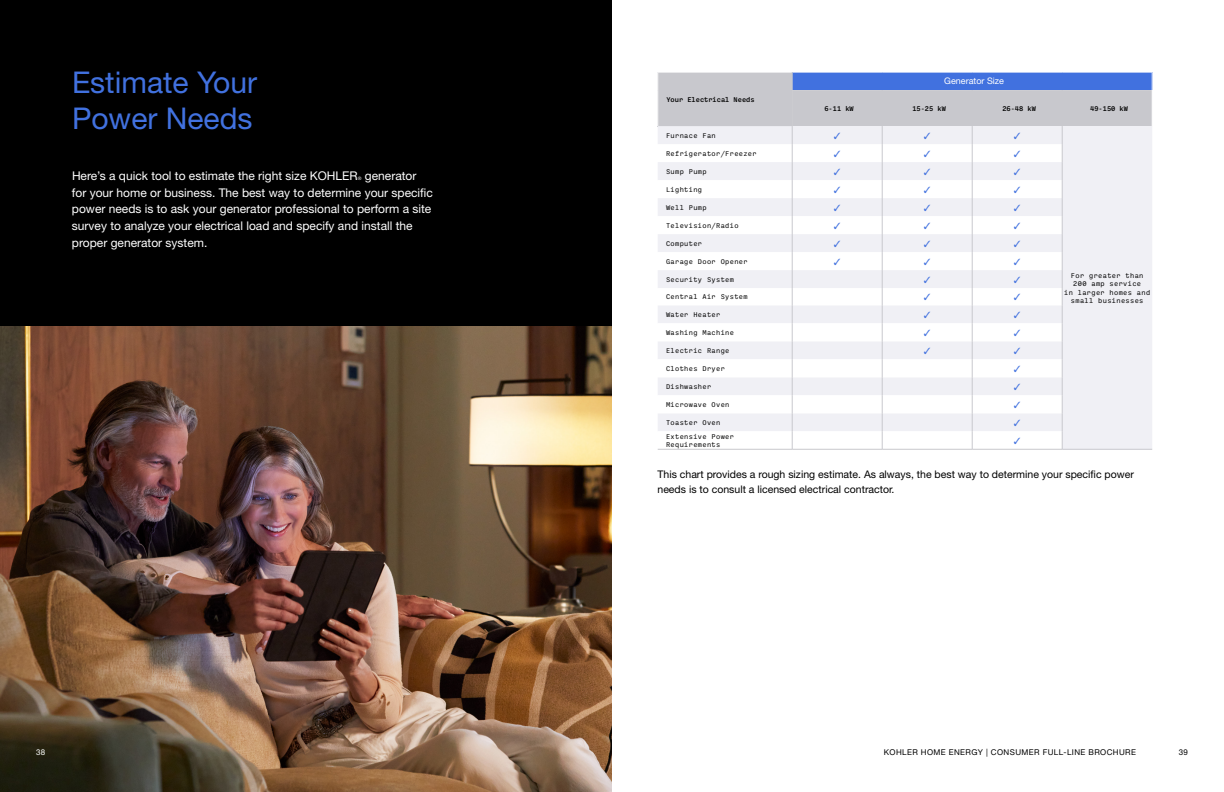
<style>
.page{position:relative;width:1224px;height:792px;background:#fff}
.page>*{position:absolute;margin:0;border:0;box-sizing:border-box;transform-origin:0 0}
.t1{font:30px/36px "Helvetica Neue LT Pro";color:#4171df}
.t2{font:12px/16.8px "Helvetica Neue LT Pro";color:#fff}
.t3{font:10.5px/14.7px "Helvetica Neue LT Pro";color:#000}
.t4{font:9px "Helvetica Neue LT Pro";color:#fff}
.t5{font:8px "Helvetica Neue LT Pro";letter-spacing:.05em;color:#000}
.t6{font:8px "Helvetica Neue LT Pro";color:#fff}
.t7{font:7px/8.4px "Ballinger Mono";letter-spacing:.05em;color:#000;text-align:center}
.t8{font:500 7px "Ballinger Mono";color:#000}
.t9{font:4.7px "Helvetica Neue LT Pro";color:#fff}
</style>
<div class="page">
<img style="left:0;top:326px;width:612px;height:466px">
<div style="left:0;top:0;width:612px;height:326px;background:#000"></div>
<div style="left:658px;top:72px;width:134px;height:54px;background:#c8c8cd"></div>
<svg style="left:658px;top:126px;width:134px;height:54px;fill:#f0f0f5"></svg>
<svg style="left:658px;top:180px;width:134px;height:269px"></svg>
<hr style="left:658px;top:72px;width:134px;height:1px;background:#fff">
<svg style="left:658px;top:72px;width:1px;height:18px"></svg>
<hr style="left:658px;top:90px;width:1px;height:36px;background:#fff">
<hr style="left:792px;top:449px;width:90px;height:1px;background:#c8c8cd">
<hr style="left:882px;top:449px;width:90px;height:1px;background:#c8c8cd">
<hr style="left:972px;top:449px;width:90px;height:1px;background:#c8c8cd">
<hr style="left:1062px;top:449px;width:90px;height:1px;background:#c8c8cd">
<hr style="left:658px;top:449px;width:134px;height:1px;background:#c8c8cd">
<svg style="left:792px;top:72px;width:361px;height:377px"></svg>
<h1 class="t1" style="left:72px;top:64px;width:187px">Estimate Your<br>Power Needs</h1>
<h2 class="t2" style="left:72px;top:167px;width:287px">Here’s a quick tool to estimate the right size KOHLER</h2>
<p class="t9" style="left:358px;top:176px;width:5px">®</p>
<h2 class="t2" style="left:72px;top:167px;width:362px;text-indent:293px">generator for your home or business. The best way to determine your specific power needs is to ask your generator professional to perform a site survey to analyze your electrical load and specify and install the proper generator system.</h2>
<p class="t6" style="left:36px;top:748px;width:11px">38</p>
<p class="t8" style="left:666px;top:96px;width:90px">Your Electrical Needs</p>
<p class="t7" style="left:666px;top:131px;width:51px">Furnace Fan</p>
<p class="t4" style="left:944px;top:76px;width:61px">Generator Size</p>
<p class="t8" style="left:824px;top:105px;width:31px">6-11 kW</p>
<p class="t8" style="left:912px;top:105px;width:35px">15-25 kW</p>
<p class="t8" style="left:1002px;top:105px;width:35px">26-48 kW</p>
<p class="t8" style="left:1090px;top:105px;width:39px">49-150 kW</p>
<p class="t7" style="left:666px;top:149px;width:92px">Refrigerator/Freezer</p>
<p class="t7" style="left:666px;top:167px;width:42px">Sump Pump</p>
<p class="t7" style="left:666px;top:185px;width:38px">Lighting</p>
<p class="t7" style="left:666px;top:203px;width:42px">Well Pump</p>
<p class="t7" style="left:666px;top:221px;width:74px">Television/Radio</p>
<p class="t7" style="left:666px;top:239px;width:38px">Computer</p>
<p class="t7" style="left:666px;top:257px;width:83px">Garage Door Opener</p>
<p class="t7" style="left:666px;top:275px;width:69px">Security System</p>
<p class="t7" style="left:666px;top:293px;width:83px">Central Air System</p>
<p class="t7" style="left:666px;top:311px;width:56px">Water Heater</p>
<p class="t7" style="left:666px;top:329px;width:69px">Washing Machine</p>
<p class="t7" style="left:666px;top:347px;width:65px">Electric Range</p>
<p class="t7" style="left:666px;top:365px;width:60px">Clothes Dryer</p>
<p class="t7" style="left:666px;top:383px;width:47px">Dishwasher</p>
<p class="t7" style="left:666px;top:401px;width:65px">Microwave Oven</p>
<p class="t7" style="left:666px;top:419px;width:56px">Toaster Oven</p>
<p class="t7" style="left:666px;top:432px;width:69px;text-align:left">Extensive Power<br>Requirements</p>
<h3 class="t3" style="left:658px;top:467px;width:478px">This chart provides a rough sizing estimate. As always, the best way to determine your specific power needs is to consult a licensed electrical contractor.</h3>
<p class="t7" style="left:1064px;top:271px;width:88px">For greater than<br>200 amp service<br>in larger homes and small businesses</p>
<p class="t5" style="left:884px;top:748px;width:254px">KOHLER HOME ENERGY | CONSUMER FULL-LINE BROCHURE</p>
<p class="t5" style="left:1179px;top:748px;width:11px">39</p>
</div>
